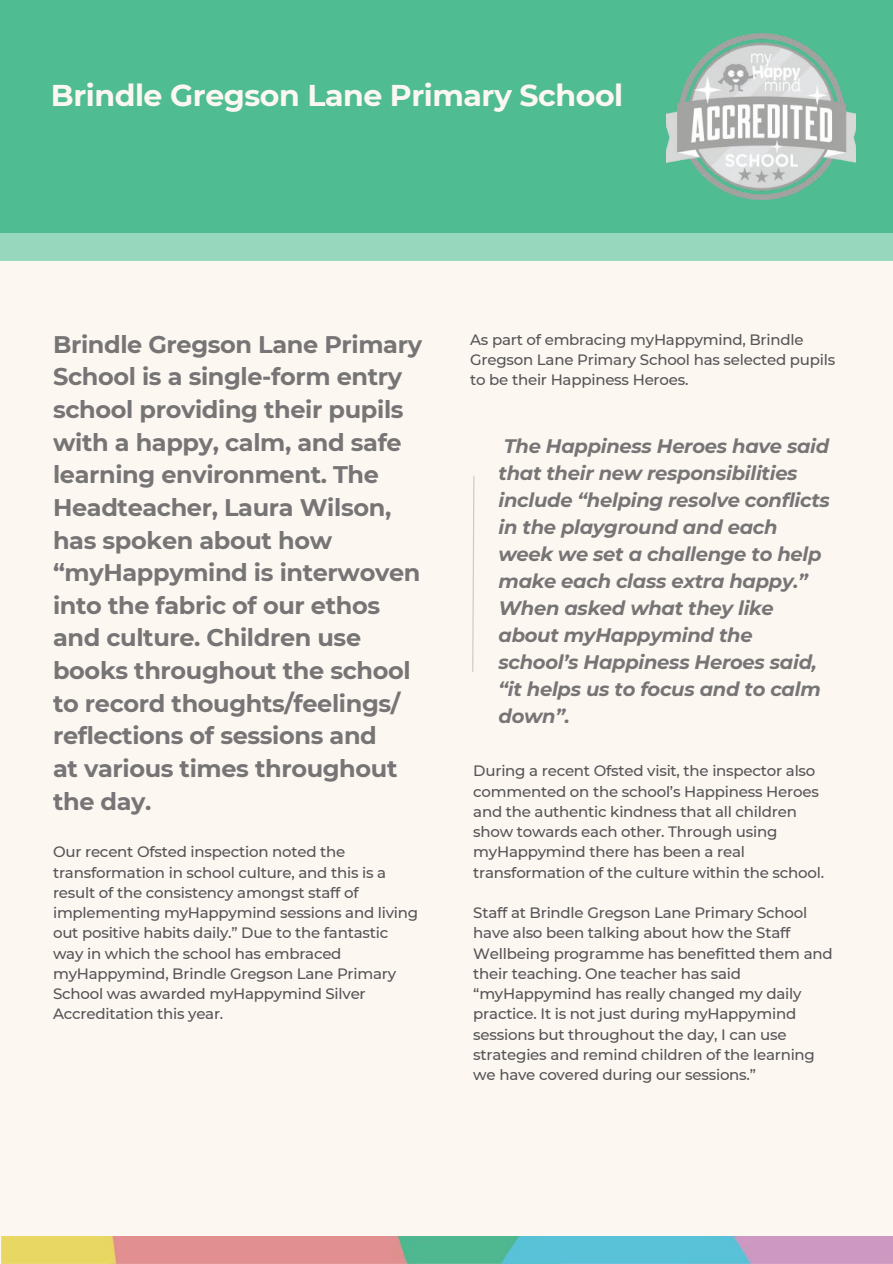
<style>
.page{position:relative;width:893px;height:1264px;background:#fff}
.page>*{position:absolute;margin:0;border:0;box-sizing:border-box;transform-origin:0 0}
.t1{font:700 30px "Montserrat";letter-spacing:-.015em;color:#fcf7f1}
.t2{font:700 24px/32.5px "Montserrat";letter-spacing:-.015em;color:#555457}
.t3{font:italic 700 19.5px/27px "Montserrat";letter-spacing:-.015em;color:#555457}
.t4{font:500 15px/20.2px "Montserrat";letter-spacing:-.015em;color:#555457}
</style>
<div class="page">
<div style="left:0;top:0;width:892px;height:1263px;background:#fcf7f1"></div>
<div style="left:0;top:0;width:892px;height:234px;background:#50bc92"></div>
<div style="left:0;top:233px;width:892px;height:28px;background:#96d7be"></div>
<img style="left:1px;top:1236px;width:891px;height:26px">
<img style="left:666px;top:34px;width:189px;height:165px">
<svg style="left:472px;top:476px;width:2px;height:196px"></svg>
<h1 class="t1" style="left:51px;top:76px;width:574px">Brindle Gregson Lane Primary School</h1>
<p class="t2" style="left:53px;top:328px;width:370px">Brindle Gregson Lane Primary<br>School is a single-form entry school providing their pupils with a happy, calm, and safe learning environment. The<br>Headteacher, Laura Wilson, has spoken about how “myHappymind is interwoven into the fabric of our ethos and culture. Children use books throughout the school to record thoughts/feelings/ reflections of sessions and<br>at various times throughout the day.</p>
<p class="t4" style="left:470px;top:329px;width:366px">As part of embracing myHappymind, Brindle<br>Gregson Lane Primary School has selected pupils to be their Happiness Heroes.</p>
<p class="t3" style="left:498px;top:433px;width:333px">The Happiness Heroes have said that their new responsibilities include “helping resolve conflicts in the playground and each week we set a challenge to help make each class extra happy.”<br>When asked what they like about myHappymind the school’s Happiness Heroes said, “it helps us to focus and to calm down”.</p>
<p class="t4" style="left:473px;top:760px;width:352px">During a recent Ofsted visit, the inspector also commented on the school’s Happiness Heroes and the authentic kindness that all children show towards each other. Through using myHappymind there has been a real transformation of the culture within the school.</p>
<p class="t4" style="left:473px;top:902px;width:361px">Staff at Brindle Gregson Lane Primary School have also been talking about how the Staff Wellbeing programme has benefitted them and their teaching. One teacher has said “myHappymind has really changed my daily practice. It is not just during myHappymind sessions but throughout the day, I can use strategies and remind children of the learning we have covered during our sessions.”</p>
<p class="t4" style="left:53px;top:841px;width:366px">Our recent Ofsted inspection noted the transformation in school culture, and this is a result of the consistency amongst staff of implementing myHappymind sessions and living out positive habits daily.” Due to the fantastic way in which the school has embraced myHappymind, Brindle Gregson Lane Primary School was awarded myHappymind Silver Accreditation this year.</p>
</div>
